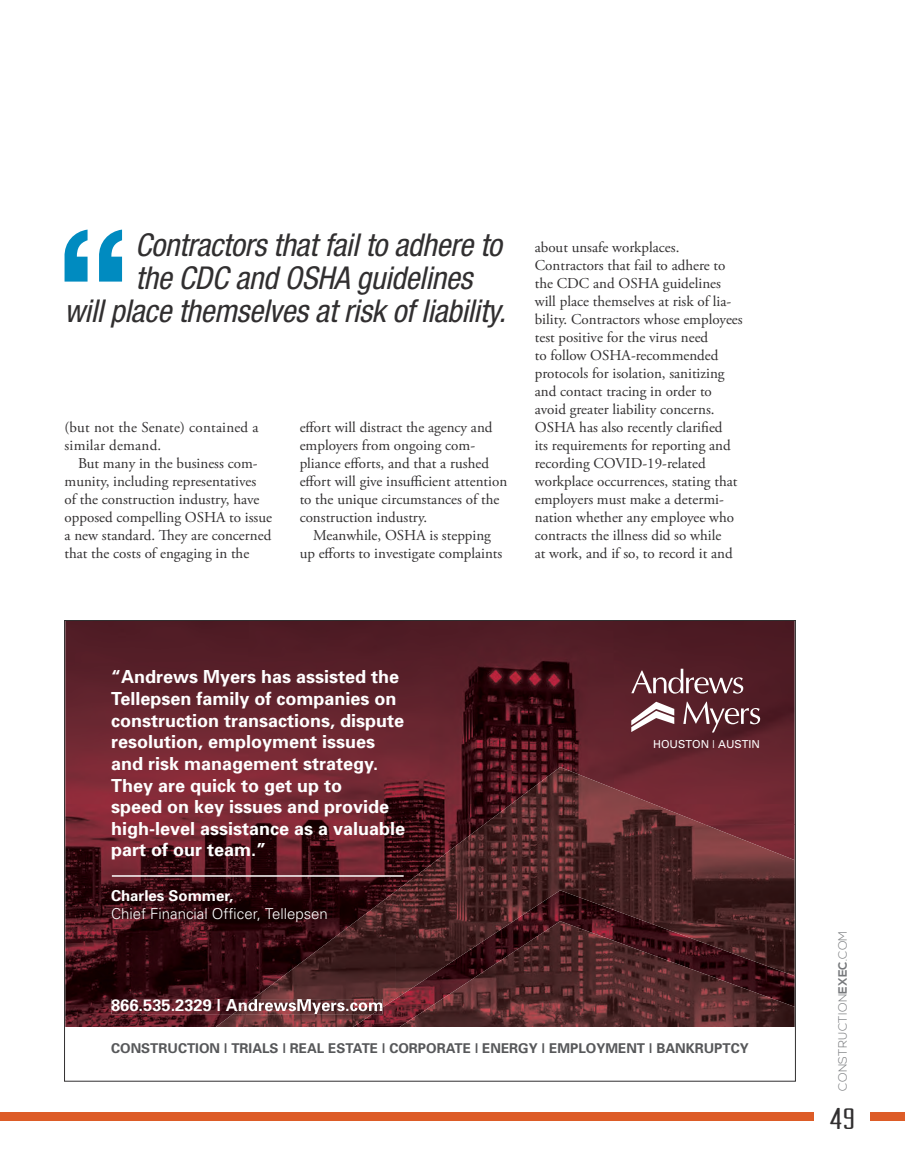
<style>
.page{position:relative;width:905px;height:1175px;background:#fff}
.page>*{position:absolute;margin:0;border:0;box-sizing:border-box;transform-origin:0 0}
.Pull_Quote{font:italic condensed 31.5px "Helvetica Neue";letter-spacing:-.01em;color:#312f30}
.t1{font:30px "Arvil Sans";color:#312f30;scale:1.3 1}
.t2{font:700 18px/21.6px "Univers";color:#fff}
.t3{font:700 16.5px "Univers";color:#fff}
.Body{font:15px/18px "Adobe Garamond Pro";color:#312f30}
.t4{font:300 15px/18px "Univers";color:#fff}
.Body_No_Indent{font:15px/18px "Adobe Garamond Pro";letter-spacing:.015em;color:#312f30}
.t5{font:700 13.5px "Univers";color:#57585a}
.t6{font:300 12px "Nexa";letter-spacing:.02em;color:#76787b}
.t7{font:10.95px "Univers";color:#fff}
.s1{font-weight:700}
</style>
<div class="page">
<div style="left:0;top:1112px;width:813px;height:8px;background:#dd5c27"></div>
<div style="left:869px;top:1112px;width:35px;height:8px;background:#dd5c27"></div>
<svg style="left:64px;top:229px;width:58px;height:52px"></svg>
<img style="left:66px;top:622px;width:363px;height:405px">
<img style="left:429px;top:622px;width:364px;height:202px">
<img style="left:429px;top:824px;width:16px;height:29px">
<img style="left:111px;top:999px;width:122px;height:15px">
<hr style="left:112px;top:875px;width:291px;height:1px;background:#fff">
<svg style="left:631px;top:701px;width:43px;height:31px"></svg>
<svg style="left:631px;top:668px;width:112px;height:25px;background:#7b5259"></svg>
<svg style="left:683px;top:701px;width:77px;height:31px;background:#734850"></svg>
<img style="left:445px;top:767px;width:250px;height:154px">
<img style="left:395px;top:853px;width:50px;height:68px">
<img style="left:694px;top:820px;width:99px;height:101px">
<img style="left:345px;top:891px;width:51px;height:30px">
<img style="left:245px;top:929px;width:74px;height:98px">
<img style="left:195px;top:1014px;width:51px;height:13px">
<img style="left:233px;top:999px;width:86px;height:15px">
<img style="left:319px;top:921px;width:474px;height:106px">
<p class="Pull_Quote" style="left:135px;top:226px;width:368px">Contractors that fail to adhere to</p>
<p class="Pull_Quote" style="left:135px;top:259px;width:338px">the CDC and OSHA guidelines</p>
<p class="Pull_Quote" style="left:64px;top:292px;width:443px">will place themselves at risk of liability.</p>
<p class="Body_No_Indent" style="left:64px;top:419px;width:195px">(but not the Senate) contained a similar demand.</p>
<p class="Body" style="left:64px;top:455px;width:209px;text-indent:14px">But many in the business com&shy;munity, including representatives<br>of the construction industry, have opposed compelling OSHA to issue a new standard. They are concerned that the costs of engaging in the</p>
<p class="Body" style="left:300px;top:419px;width:209px">effort will distract the agency and employers from ongoing com&shy;pliance efforts, and that a rushed effort will give insufficient attention to the unique circumstances of the construction industry.</p>
<p class="Body" style="left:300px;top:527px;width:204px;text-align:center">Meanwhile, OSHA is stepping<br>up efforts to investigate complaints</p>
<p class="Body" style="left:535px;top:239px;width:209px">about unsafe workplaces.<br>Contractors that fail to adhere to the CDC and OSHA guidelines will place themselves at risk of lia&shy;bility. Contractors whose employees test positive for the virus need<br>to follow OSHA-recommended protocols for isolation, sanitizing and contact tracing in order to avoid greater liability concerns.<br>OSHA has also recently clarified<br>its requirements for reporting and recording COVID-19-related workplace occurrences, stating that employers must make a determi&shy;nation whether any employee who contracts the illness did so while<br>at work, and if so, to record it and</p>
<p class="t2" style="left:111px;top:665px;width:296px">“Andrews Myers has assisted the<br>Tellepsen family of companies on construction transactions, dispute resolution, employment issues and risk management strategy.<br>They are quick to get up to<br>speed on key issues and provide high-level assistance as a valuable part of our team.”</p>
<p class="t4" style="left:111px;top:886px;width:218px"><span class="s1">Charles Sommer,<br></span>Chief Financial Officer, Tellepsen</p>
<p class="t7" style="left:653px;top:737px;width:108px">HOUSTON | AUSTIN</p>
<p class="t3" style="left:111px;top:994px;width:274px">866.535.2329 | AndrewsMyers.com</p>
<p class="t5" style="left:111px;top:1039px;width:639px">CONSTRUCTION | TRIALS | REAL ESTATE | CORPORATE | ENERGY | EMPLOYMENT | BANKRUPTCY</p>
<p class="t6" style="left:835px;top:1090px;width:162px;rotate:-90deg">CONSTRUCTION<span class="s1">EXEC</span>.COM</p>
<h2 class="t1" style="left:829px;top:1102px;width:21px">49</h2>
</div>
